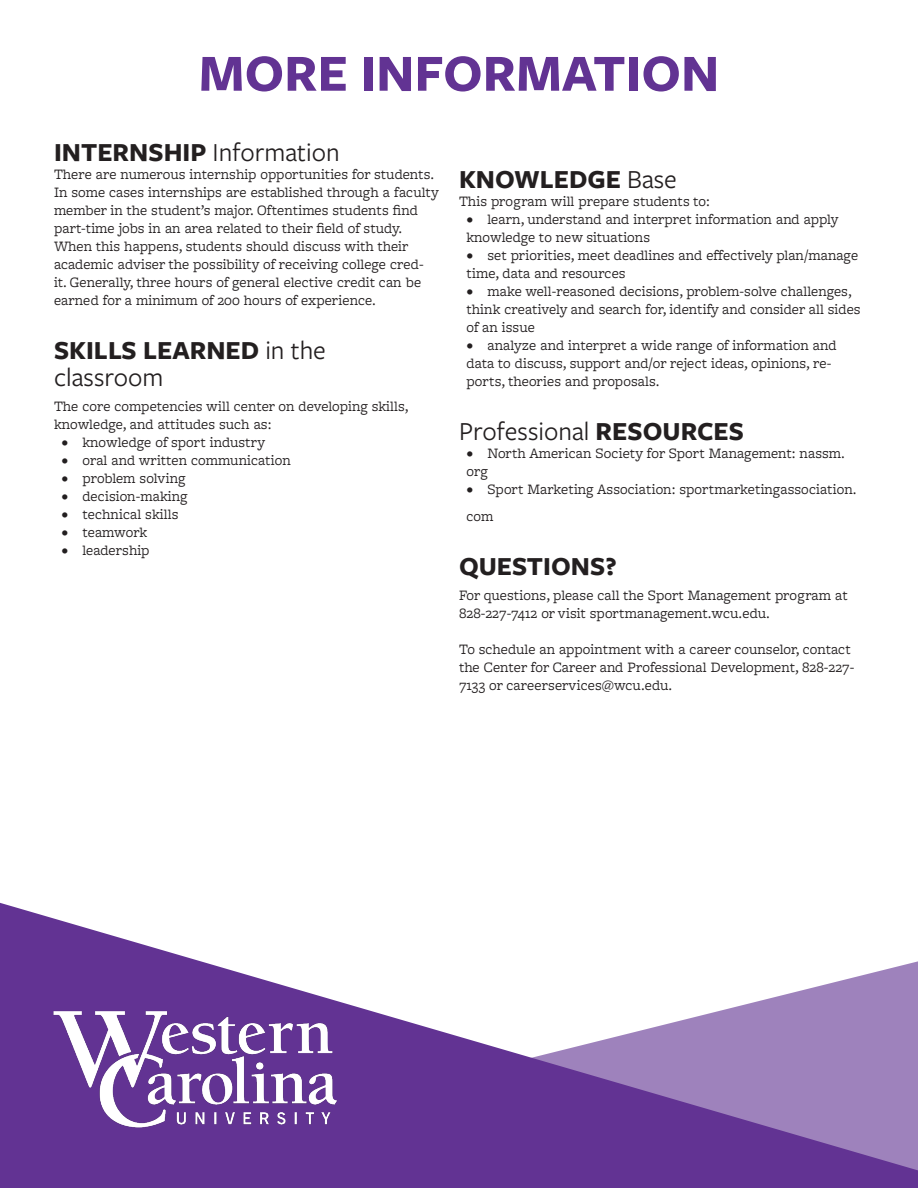
<style>
.page{position:relative;width:918px;height:1188px;background:#fff}
.page>*{position:absolute;margin:0;border:0;box-sizing:border-box;transform-origin:0 0}
.PAge_Title{font:700 54px "Freight Sans Pro";color:#623393}
.Section_Title{font:27px "Freight Sans Pro";color:#231f20}
.Section_Title-2{font:700 27px "Freight Sans Pro";color:#231f20}
.Section_Title-3{font:15px/18px "Freight Macro Pro";color:#231f20}
.New_Body{font:15px/18px "Freight Macro Pro";color:#231f20}
.s1{font-weight:700}
.s2{font-weight:400}
</style>
<div class="page">
<svg style="left:0;top:903px;width:918px;height:285px"></svg>
<img style="left:47px;top:1005px;width:297px;height:129px">
<p class="PAge_Title" style="left:199px;top:36px;width:522px">MORE INFORMATION</p>
<p class="Section_Title" style="left:54px;top:134px;width:287px"><span class="s1">INTERNSHIP</span> Information</p>
<p class="Section_Title-3" style="left:54px;top:164px;width:387px">There are numerous internship opportunities for students.<br>In some cases internships are established through a faculty member in the student’s major. Oftentimes students find part-time jobs in an area related to their field of study.<br>When this happens, students should discuss with their academic adviser the possibility of receiving college cred&shy;it. Generally, three hours of general elective credit can be earned for a minimum of 200 hours of experience.</p>
<p class="Section_Title-2" style="left:54px;top:331px;width:273px">SKILLS LEARNED <span class="s2">in the</span></p>
<p class="Section_Title" style="left:54px;top:359px;width:111px">classroom</p>
<p class="New_Body" style="left:54px;top:397px;width:356px">The core competencies will center on developing skills, knowledge, and attitudes such as:</p>
<p class="Section_Title-3" style="left:62px;top:433px;width:205px">• knowledge of sport industry</p>
<p class="Section_Title-3" style="left:62px;top:451px;width:231px">• oral and written communication</p>
<p class="Section_Title-3" style="left:62px;top:469px;width:125px">• problem solving</p>
<p class="Section_Title-3" style="left:62px;top:487px;width:128px">• decision-making</p>
<p class="Section_Title-3" style="left:62px;top:505px;width:118px">• technical skills</p>
<p class="Section_Title-3" style="left:62px;top:523px;width:87px">• teamwork</p>
<p class="Section_Title-3" style="left:62px;top:541px;width:89px">• leadership</p>
<p class="Section_Title-2" style="left:459px;top:160px;width:219px">KNOWLEDGE <span class="s2">Base</span></p>
<p class="Section_Title-3" style="left:459px;top:191px;width:252px">This program will prepare students to:</p>
<p class="Section_Title-3" style="left:466px;top:209px;width:374px">• learn, understand and interpret information and apply knowledge to new situations</p>
<p class="Section_Title-3" style="left:466px;top:245px;width:393px">• set priorities, meet deadlines and effectively plan/manage time, data and resources</p>
<p class="Section_Title-3" style="left:466px;top:281px;width:396px">• make well-reasoned decisions, problem-solve challenges, think creatively and search for, identify and consider all sides of an issue</p>
<p class="Section_Title-3" style="left:466px;top:335px;width:372px">• analyze and interpret a wide range of information and data to discuss, support and/or reject ideas, opinions, re&shy;ports, theories and proposals.</p>
<p class="Section_Title" style="left:459px;top:413px;width:287px">Professional <span class="s1">RESOURCES</span></p>
<p class="Section_Title-3" style="left:466px;top:443px;width:380px">• North American Society for Sport Management: nassm. org</p>
<p class="Section_Title-3" style="left:466px;top:475px;width:392px;line-height:27px">• Sport Marketing Association: sportmarketingassociation. com</p>
<p class="Section_Title-2" style="left:459px;top:547px;width:159px">QUESTIONS?</p>
<p class="New_Body" style="left:459px;top:586px;width:390px">For questions, please call the Sport Management program at<br>828-227-7412 or visit sportmanagement.wcu.edu.</p>
<p class="New_Body" style="left:459px;top:640px;width:397px">To schedule an appointment with a career counselor, contact the Center for Career and Professional Development, 828-227-<br>7133 or careerservices@wcu.edu.</p>
</div>
